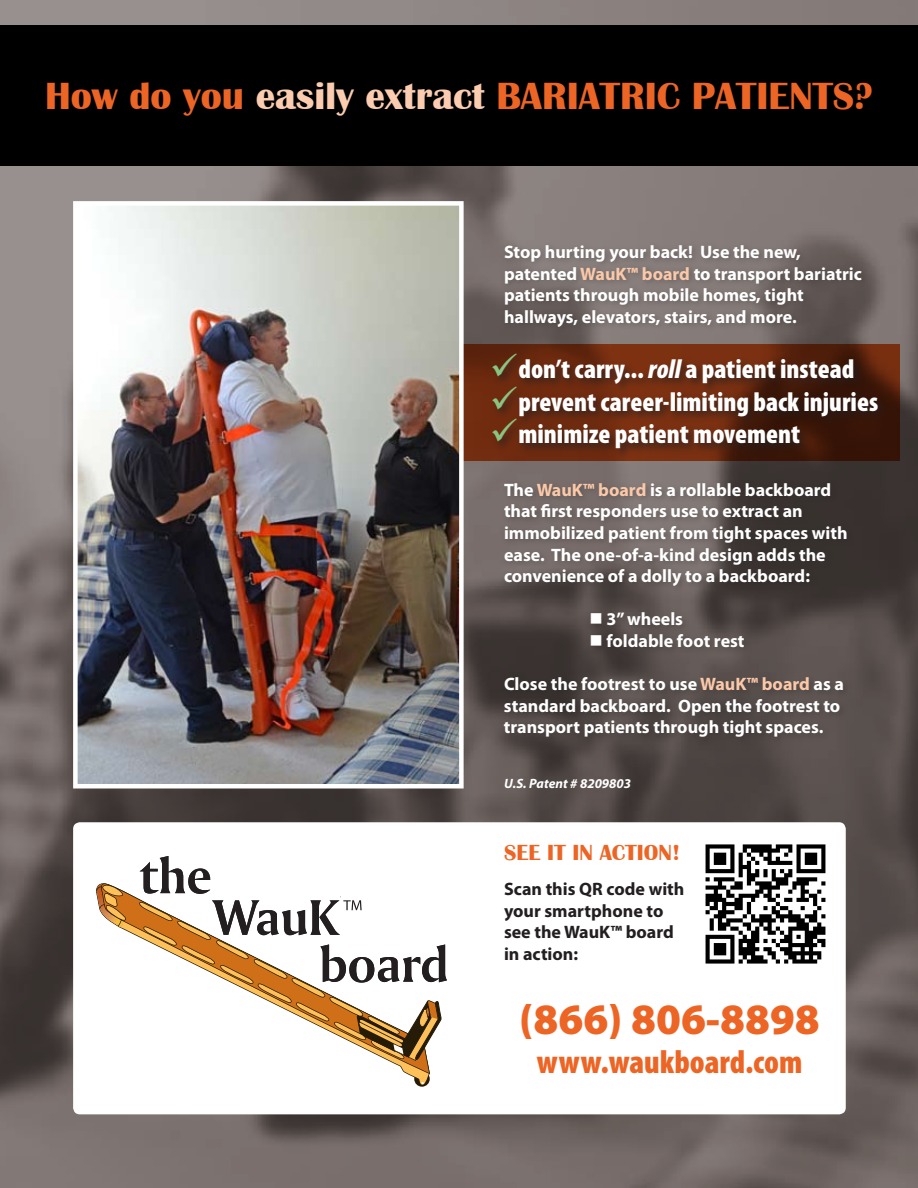
<style>
.page{position:relative;width:918px;height:1188px;background:#fff}
.page>*{position:absolute;margin:0;border:0;box-sizing:border-box;transform-origin:0 0}
.t1{font:900 43.5px "Myriad Pro";color:#ed6525}
.t2{font:700 39px "Britannic";color:#ed6525}
.t3{font:900 condensed 33px "Myriad Pro";color:#ed6525}
.t4{font:900 condensed 27px/32.4px "Myriad Pro";color:#fff}
.t5{font:700 22.5px "Britannic";color:#ed6525}
.t6{font:700 18px/21.6px "Myriad Pro";color:#fff}
.t7{font:700 18px/21.6px "Myriad Pro";color:#231f20}
.t8{font:italic 700 13.5px "Myriad Pro";color:#fff}
.s1{color:#fbccaf}
.s2{color:#fbc9aa}
.s3{font-style:italic}
</style>
<div class="page">
<img style="left:0;top:0;width:918px;height:1188px">
<div style="left:0;top:25px;width:918px;height:141px;background:#000"></div>
<div style="left:500px;top:241px;width:369px;height:505px;background:#231f20;opacity:.35"></div>
<div style="left:73px;top:822px;width:773px;height:292px;background:#fff;border-radius:7px"></div>
<svg style="left:100px;top:883px;width:329px;height:190px"></svg>
<svg style="left:96px;top:884px;width:30px;height:42px"></svg>
<svg style="left:140px;top:856px;width:307px;height:205px"></svg>
<img style="left:705px;top:844px;width:121px;height:120px">
<svg style="left:464px;top:345px;width:436px;height:116px;background:#65270d"></svg>
<div style="left:490px;top:351px;width:400px;height:110px;background:#231f20;opacity:.75"></div>
<img style="left:78px;top:206px;width:381px;height:578px">
<div style="left:73px;top:201px;width:391px;height:588px;border:4px solid #fff"></div>
<svg style="left:504px;top:625px;width:18px;height:1px"></svg>
<svg style="left:504px;top:647px;width:18px;height:1px"></svg>
<svg style="left:492px;top:354px;width:25px;height:23px"></svg>
<svg style="left:492px;top:386px;width:25px;height:23px"></svg>
<svg style="left:492px;top:418px;width:25px;height:24px"></svg>
<h2 class="t2" style="left:45px;top:74px;width:829px">How do you <span class="s1">easily extract</span> BARIATRIC PATIENTS?</h2>
<p class="t6" style="left:504px;top:241px;width:359px">Stop hurting your back! Use the new, patented <span class="s2">WauK™ board</span> to transport bariatric patients through mobile homes, tight hallways, elevators, stairs, and more.</p>
<h3 class="t4" style="left:518px;top:352px;width:361px">don’t carry... <span class="s3">roll</span> a patient instead prevent career-limiting back injuries minimize patient movement</h3>
<p class="t6" style="left:504px;top:478px;width:345px">The <span class="s2">WauK™ board</span> is a rollable backboard that first responders use to extract an immobilized patient from tight spaces with ease. The one-of-a-kind design adds the convenience of a dolly to a backboard:</p>
<p class="t6" style="left:590px;top:608px;width:95px">■ 3” wheels</p>
<p class="t6" style="left:590px;top:630px;width:157px">■ foldable foot rest</p>
<p class="t6" style="left:504px;top:673px;width:342px">Close the footrest to use <span class="s2">WauK™ board</span> as a standard backboard. Open the footrest to transport patients through tight spaces.</p>
<p class="t8" style="left:504px;top:775px;width:129px">U.S. Patent # 8209803</p>
<p class="t5" style="left:504px;top:840px;width:108px">Seeitinacti</p>
<p class="t5" style="left:644px;top:840px;width:38px">on!</p>
<p class="t7" style="left:504px;top:878px;width:182px">Scan this QR code with your smartphone to see the WauK™ board in action:</p>
<h1 class="t1" style="left:519px;top:990px;width:302px">(866) 806-8898</h1>
<h3 class="t3" style="left:537px;top:1041px;width:267px">www.waukboard.com</h3>
</div>
